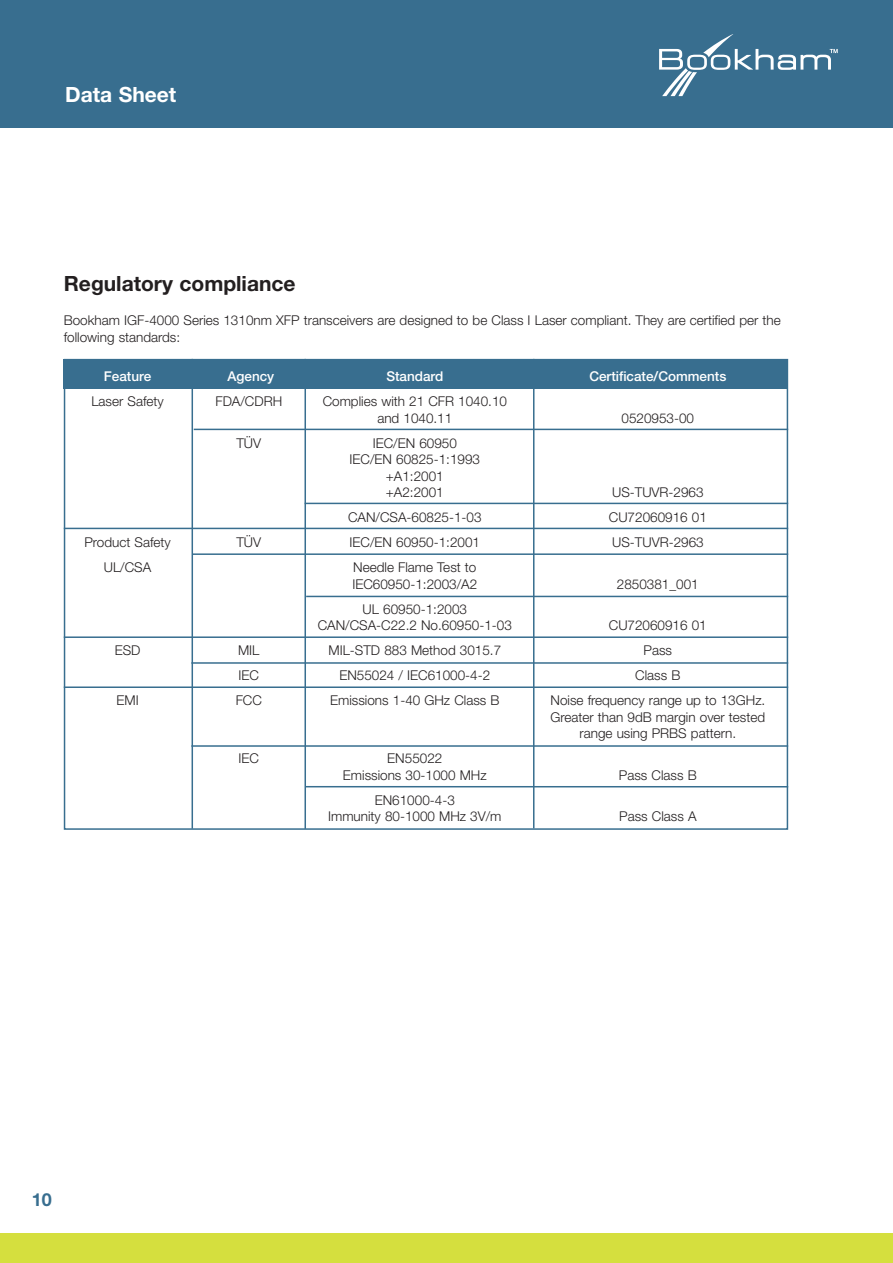
<style>
.page{position:relative;width:893px;height:1263px;background:#fff}
.page>*{position:absolute;margin:0;border:0;box-sizing:border-box;transform-origin:0 0}
.t1{font:700 21px "Helvetica Neue";color:#231f20}
.t2{font:700 21px "Helvetica Neue";color:#fff}
.t3{font:700 18px "Helvetica Neue";color:#386e8f}
.t4{font:300 13.5px/16.5px "Helvetica Neue";color:#231f20;text-align:center}
.t5{font:500 13.5px "Helvetica Neue";color:#fff}
</style>
<div class="page">
<div style="left:0;top:0;width:893px;height:128px;background:#386e8f"></div>
<svg style="left:659px;top:34px;width:179px;height:62px"></svg>
<div style="left:0;top:1233px;width:893px;height:30px;background:#d5df3e"></div>
<div style="left:64px;top:359px;width:724px;height:30px;background:#386e8f"></div>
<div style="left:64px;top:359px;width:724px;height:471px;border:2px solid #386e8f"></div>
<hr style="left:194px;top:429px;width:594px;height:1px;background:#386e8f">
<hr style="left:305px;top:503px;width:483px;height:1px;background:#386e8f">
<hr style="left:64px;top:528px;width:724px;height:1px;background:#386e8f">
<hr style="left:193px;top:553px;width:595px;height:2px;background:#386e8f">
<hr style="left:306px;top:596px;width:482px;height:1px;background:#386e8f">
<hr style="left:64px;top:636px;width:724px;height:2px;background:#386e8f">
<hr style="left:191px;top:662px;width:597px;height:2px;background:#386e8f">
<hr style="left:64px;top:686px;width:724px;height:2px;background:#386e8f">
<hr style="left:191px;top:745px;width:597px;height:2px;background:#386e8f">
<hr style="left:306px;top:786px;width:482px;height:1px;background:#386e8f">
<hr style="left:192px;top:359px;width:1px;height:470px;background:#386e8f">
<hr style="left:304px;top:359px;width:2px;height:470px;background:#386e8f">
<hr style="left:533px;top:359px;width:1px;height:469px;background:#386e8f">
<h1 class="t2" style="left:65px;top:87px;width:113px">Data Sheet</h1>
<h1 class="t1" style="left:64px;top:276px;width:233px">Regulatory compliance</h1>
<p class="t4" style="left:64px;top:313px;width:719px;text-align:left">Bookham IGF-4000 Series 1310nm XFP transceivers are designed to be Class I Laser compliant. They are certified per the following standards:</p>
<p class="t5" style="left:104px;top:372px;width:49px">Feature</p>
<p class="t5" style="left:227px;top:372px;width:48px">Agency</p>
<p class="t5" style="left:386px;top:372px;width:59px">Standard</p>
<p class="t5" style="left:589px;top:372px;width:139px">Certificate/Comments</p>
<p class="t4" style="left:91px;top:394px;width:74px">Laser Safety</p>
<p class="t4" style="left:215px;top:394px;width:68px">FDA/CDRH</p>
<p class="t4" style="left:323px;top:394px;width:186px">Complies with 21 CFR 1040.10 and 1040.11</p>
<p class="t4" style="left:622px;top:411px;width:74px">0520953-00</p>
<p class="t4" style="left:236px;top:436px;width:26px">TÜV</p>
<p class="t4" style="left:350px;top:436px;width:132px">IEC/EN 60950<br>IEC/EN 60825-1:1993 +A1:2001<br>+A2:2001</p>
<p class="t4" style="left:612px;top:485px;width:93px">US-TUVR-2963</p>
<p class="t4" style="left:348px;top:510px;width:135px">CAN/CSA-60825-1-03</p>
<p class="t4" style="left:609px;top:510px;width:99px">CU72060916 01</p>
<p class="t4" style="left:84px;top:535px;width:88px">Product Safety</p>
<p class="t4" style="left:236px;top:535px;width:26px">TÜV</p>
<p class="t4" style="left:350px;top:535px;width:132px">IEC/EN 60950-1:2001</p>
<p class="t4" style="left:612px;top:535px;width:93px">US-TUVR-2963</p>
<p class="t4" style="left:104px;top:560px;width:49px">UL/CSA</p>
<p class="t4" style="left:352px;top:560px;width:126px;text-align:left">Needle Flame Test to<br>IEC60950-1:2003/A2</p>
<p class="t4" style="left:617px;top:577px;width:83px">2850381_001</p>
<p class="t4" style="left:318px;top:602px;width:196px">UL 60950-1:2003<br>CAN/CSA-C22.2 No.60950-1-03</p>
<p class="t4" style="left:609px;top:618px;width:99px">CU72060916 01</p>
<p class="t4" style="left:115px;top:643px;width:27px">ESD</p>
<p class="t4" style="left:238px;top:643px;width:23px">MIL</p>
<p class="t4" style="left:328px;top:643px;width:174px">MIL-STD 883 Method 3015.7</p>
<p class="t4" style="left:644px;top:643px;width:30px">Pass</p>
<p class="t4" style="left:239px;top:668px;width:22px">IEC</p>
<p class="t4" style="left:339px;top:668px;width:152px">EN55024 / IEC61000-4-2</p>
<p class="t4" style="left:635px;top:668px;width:47px">Class B</p>
<p class="t4" style="left:116px;top:693px;width:24px">EMI</p>
<p class="t4" style="left:236px;top:693px;width:28px">FCC</p>
<p class="t4" style="left:330px;top:693px;width:171px">Emissions 1-40 GHz Class B</p>
<p class="t4" style="left:550px;top:693px;width:216px">Noise frequency range up to 13GHz.<br>Greater than 9dB margin over tested range using PRBS pattern.</p>
<p class="t4" style="left:239px;top:751px;width:22px">IEC</p>
<p class="t4" style="left:343px;top:751px;width:145px">EN55022<br>Emissions 30-1000 MHz</p>
<p class="t4" style="left:619px;top:768px;width:79px">Pass Class B</p>
<p class="t4" style="left:328px;top:793px;width:175px">EN61000-4-3<br>Immunity 80-1000 MHz 3V/m</p>
<p class="t4" style="left:619px;top:809px;width:79px">Pass Class A</p>
<h2 class="t3" style="left:32px;top:1193px;width:22px">10</h2>
</div>
